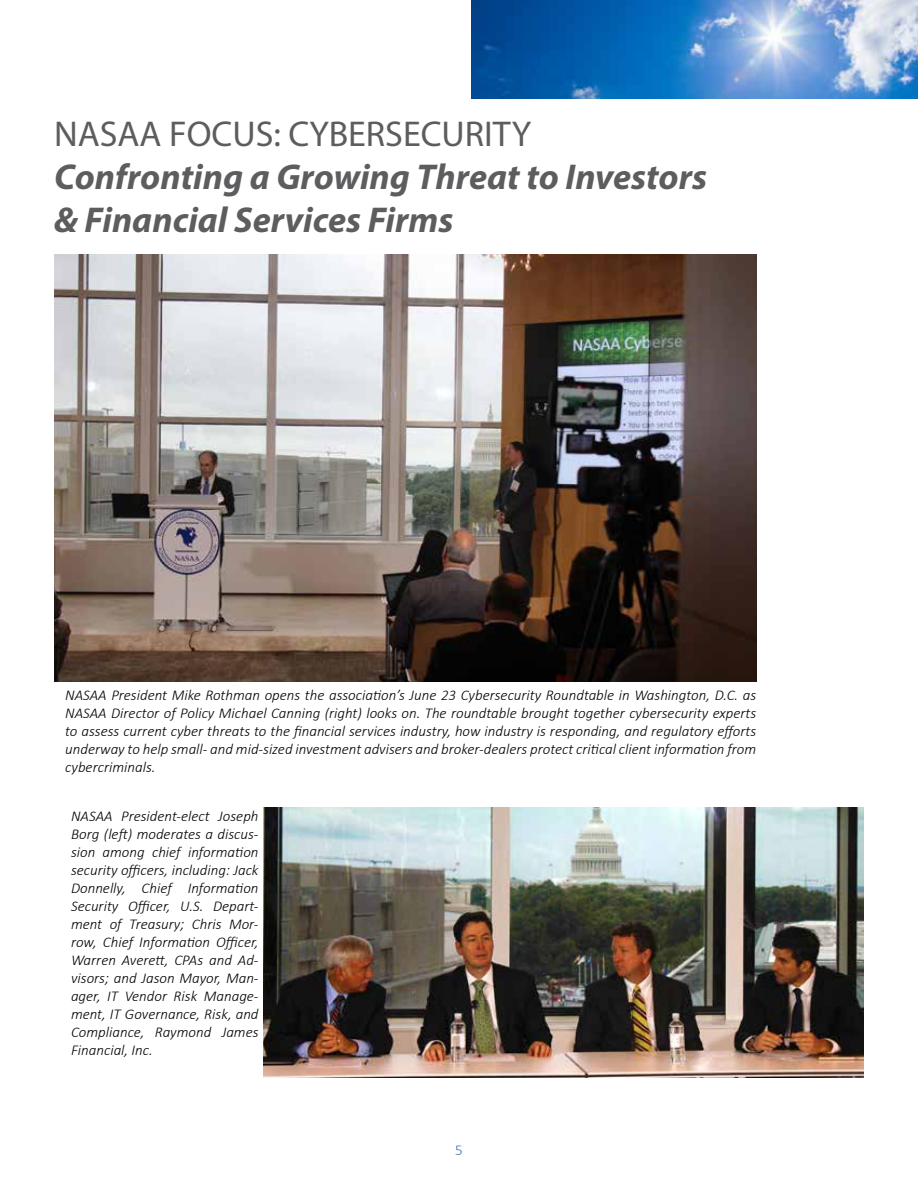
<style>
.page{position:relative;width:918px;height:1188px;background:#fff}
.page>*{position:absolute;margin:0;border:0;box-sizing:border-box;transform-origin:0 0}
.t1{font:italic 700 36px/43.2px "Myriad Pro";color:#5d5d60}
.t2{font:36px "Myriad Pro";color:#5d5d60}
.t3{font:italic 300 15px/18px "Calibri";color:#000;text-align:justify}
.t4{font:300 15px "Calibri";color:#3970af}
</style>
<div class="page">
<img style="left:54px;top:254px;width:702px;height:428px">
<img style="left:263px;top:808px;width:601px;height:270px">
<img style="left:471px;top:0;width:447px;height:99px">
<h1 class="t2" style="left:54px;top:111px;width:479px">NASAA FOCUS: CYBERSECURITY</h1>
<h1 class="t1" style="left:54px;top:154px;width:655px">Confronting a Growing Threat to Investors &amp; Financial Services Firms</h1>
<p class="t3" style="left:65px;top:686px;width:693px">NASAA President Mike Rothman opens the association’s June 23 Cybersecurity Roundtable in Washington, D.C. as NASAA Director of Policy Michael Canning (right) looks on. The roundtable brought together cybersecurity experts to assess current cyber threats to the financial services industry, how industry is responding, and regulatory efforts underway to help small- and mid-sized investment advisers and broker-dealers protect critical client information from cybercriminals.</p>
<p class="t3" style="left:71px;top:807px;width:189px">NASAA President-elect Joseph Borg (left) moderates a discus&shy;sion among chief information security officers, including: Jack Donnelly, Chief Information Security Officer, U.S. Depart&shy;ment of Treasury; Chris Mor&shy;row, Chief Information Officer, Warren Averett, CPAs and Ad&shy;visors; and Jason Mayor, Man&shy;ager, IT Vendor Risk Manage&shy;ment, IT Governance, Risk, and Compliance, Raymond James Financial, Inc.</p>
<p class="t4" style="left:455px;top:1141px;width:9px">5</p>
</div>
